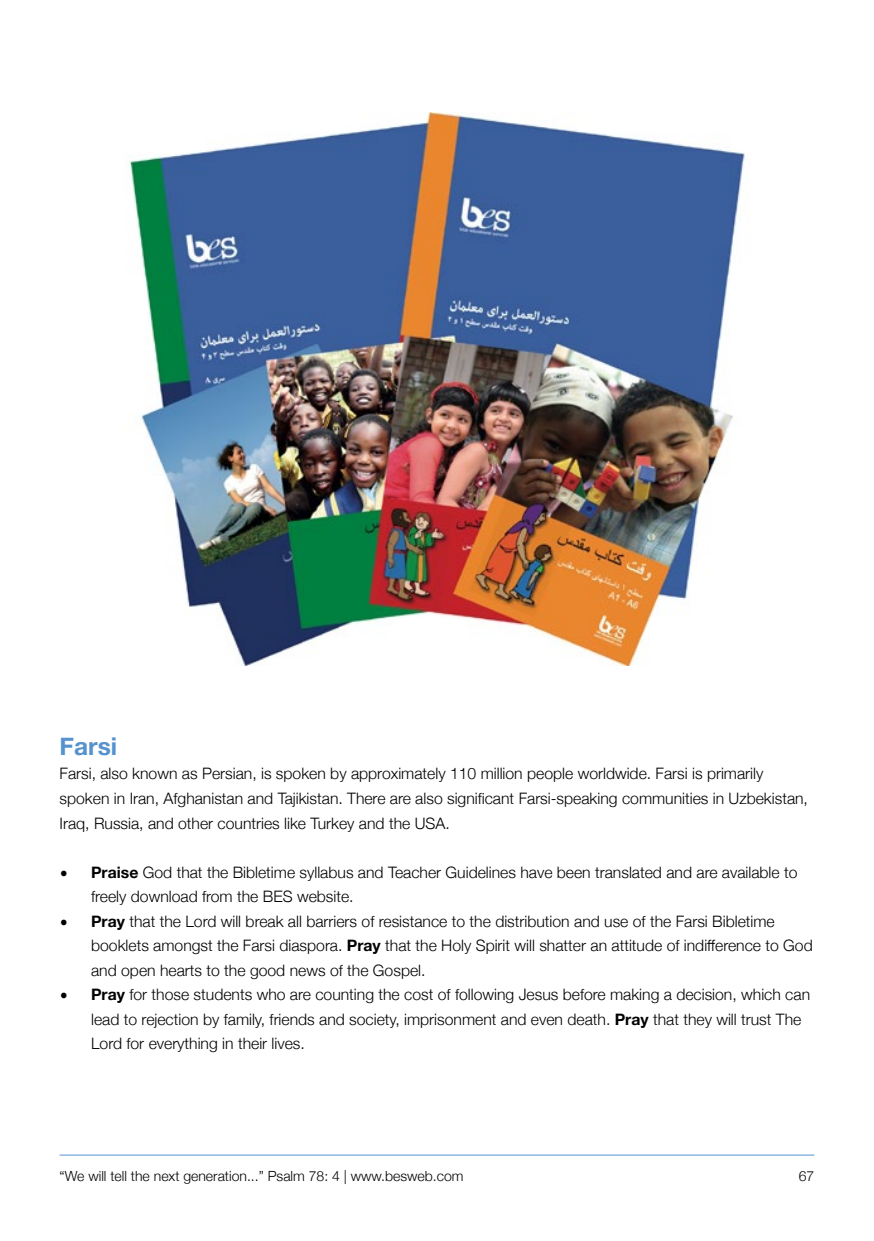
<style>
.page{position:relative;width:874px;height:1241px;background:#fff}
.page>*{position:absolute;margin:0;border:0;box-sizing:border-box;transform-origin:0 0}
.t1{font:700 24.5px "Helvetica Neue";color:#5692ce}
.t2{font:300 15.75px/24.5px "Helvetica Neue";color:#000}
.t3{font:15.75px "Helvetica Neue";color:#000}
.t4{font:300 14px "Helvetica Neue";color:#000}
.s1{font-weight:700}
</style>
<div class="page">
<hr style="left:60px;top:1154px;width:754px;height:1px;background:#5692ce">
<img style="left:129px;top:112px;width:616px;height:553px">
<h1 class="t1" style="left:60px;top:726px;width:59px">Farsi</h1>
<p class="t2" style="left:60px;top:760px;width:749px">Farsi, also known as Persian, is spoken by approximately 110 million people worldwide. Farsi is primarily spoken in Iran, Afghanistan and Tajikistan. There are also significant Farsi-speaking communities in Uzbekistan,<br>Iraq, Russia, and other countries like Turkey and the USA.</p>
<p class="t3" style="left:60px;top:860px;width:10px">࡟</p>
<p class="t2" style="left:91px;top:858px;width:707px"><span class="s1">Praise</span> God that the Bibletime syllabus and Teacher Guidelines have been translated and are available to freely download from the BES website.</p>
<p class="t3" style="left:60px;top:909px;width:10px">࡟</p>
<p class="t2" style="left:91px;top:907px;width:722px"><span class="s1">Pray</span> that the Lord will break all barriers of resistance to the distribution and use of the Farsi Bibletime booklets amongst the Farsi diaspora. <span class="s1">Pray</span> that the Holy Spirit will shatter an attitude of indifference to God and open hearts to the good news of the Gospel.</p>
<p class="t3" style="left:60px;top:983px;width:10px">࡟</p>
<p class="t2" style="left:91px;top:980px;width:720px"><span class="s1">Pray</span> for those students who are counting the cost of following Jesus before making a decision, which can lead to rejection by family, friends and society, imprisonment and even death. <span class="s1">Pray</span> that they will trust The<br>Lord for everything in their lives.</p>
<p class="t4" style="left:60px;top:1164px;width:405px">“We will tell the next generation...” Psalm 78: 4 | www.besweb.com</p>
<p class="t4" style="left:798px;top:1164px;width:17px">67</p>
</div>
